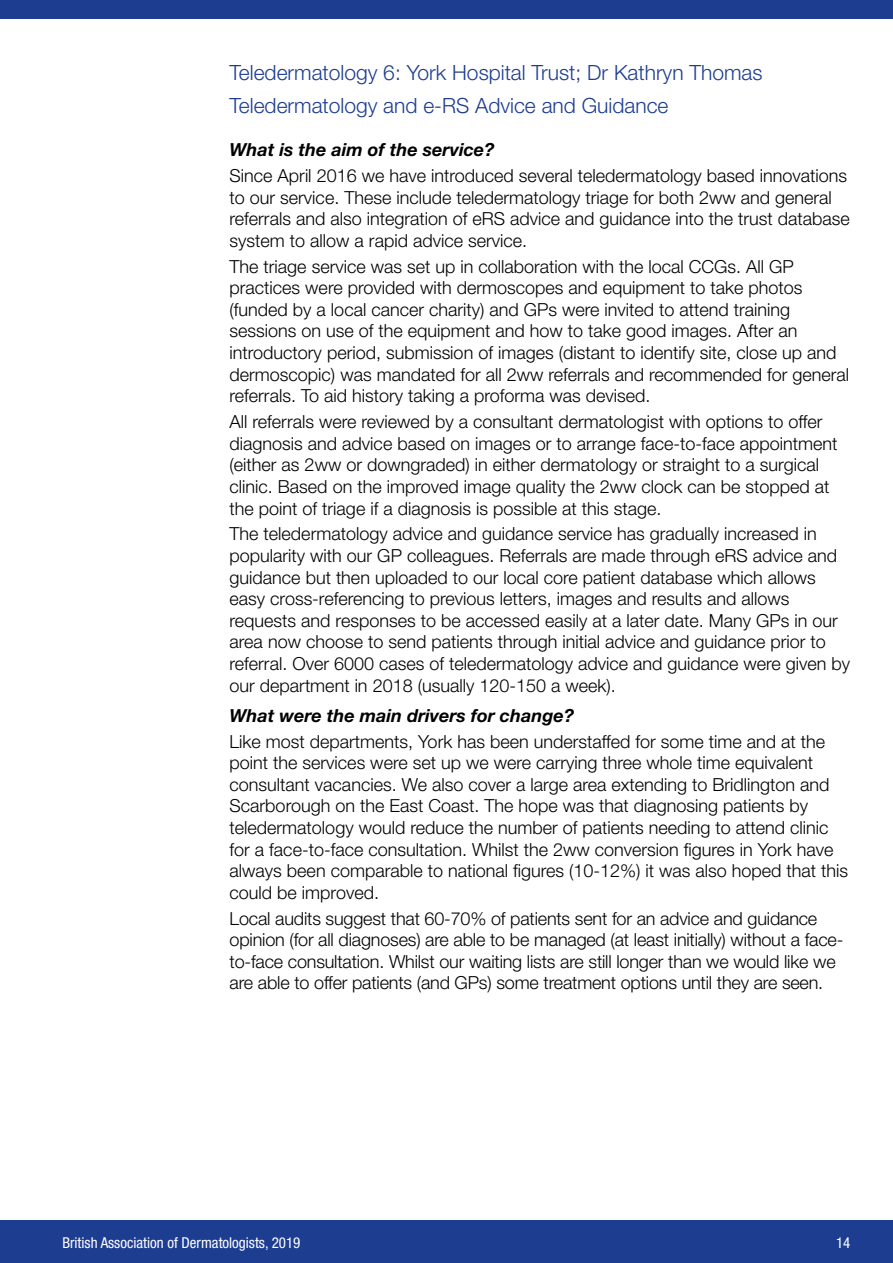
<style>
.page{position:relative;width:893px;height:1263px;background:#fff}
.page>*{position:absolute;margin:0;border:0;box-sizing:border-box;transform-origin:0 0}
.t1{font:300 21px/32.7px "Helvetica Neue";color:#1d3d91}
.t2{font:300 18px/21.6px "Helvetica Neue";color:#000}
.t3{font:italic 700 18px "Helvetica Neue";color:#000}
.t4{font:condensed 15px "Helvetica Neue";color:#fff}
</style>
<div class="page">
<div style="left:0;top:1220px;width:893px;height:43px;background:#1d3d91"></div>
<div style="left:0;top:0;width:893px;height:19px;background:#1d3d91"></div>
<p class="t1" style="left:230px;top:56px;width:534px">Teledermatology 6: York Hospital Trust; Dr Kathryn Thomas<br>Teledermatology and e-RS Advice and Guidance</p>
<p class="t3" style="left:230px;top:139px;width:266px">What is the aim of the service?</p>
<p class="t2" style="left:230px;top:164px;width:622px">Since April 2016 we have introduced several teledermatology based innovations to our service. These include teledermatology triage for both 2ww and general referrals and also integration of eRS advice and guidance into the trust database system to allow a rapid advice service.</p>
<p class="t2" style="left:230px;top:255px;width:621px">The triage service was set up in collaboration with the local CCGs. All GP practices were provided with dermoscopes and equipment to take photos (funded by a local cancer charity) and GPs were invited to attend training sessions on use of the equipment and how to take good images. After an introductory period, submission of images (distant to identify site, close up and dermoscopic) was mandated for all 2ww referrals and recommended for general referrals. To aid history taking a proforma was devised.</p>
<p class="t2" style="left:230px;top:411px;width:609px">All referrals were reviewed by a consultant dermatologist with options to offer diagnosis and advice based on images or to arrange face-to-face appointment (either as 2ww or downgraded) in either dermatology or straight to a surgical clinic. Based on the improved image quality the 2ww clock can be stopped at the point of triage if a diagnosis is possible at this stage.</p>
<p class="t2" style="left:230px;top:523px;width:622px">The teledermatology advice and guidance service has gradually increased in popularity with our GP colleagues. Referrals are made through eRS advice and guidance but then uploaded to our local core patient database which allows easy cross-referencing to previous letters, images and results and allows requests and responses to be accessed easily at a later date. Many GPs in our area now choose to send patients through initial advice and guidance prior to referral. Over 6000 cases of teledermatology advice and guidance were given by our department in 2018 (usually 120-150 a week).</p>
<p class="t3" style="left:230px;top:704px;width:346px">What were the main drivers for change?</p>
<p class="t2" style="left:230px;top:730px;width:620px">Like most departments, York has been understaffed for some time and at the point the services were set up we were carrying three whole time equivalent consultant vacancies. We also cover a large area extending to Bridlington and Scarborough on the East Coast. The hope was that diagnosing patients by teledermatology would reduce the number of patients needing to attend clinic for a face-to-face consultation. Whilst the 2ww conversion figures in York have always been comparable to national figures (10-12%) it was also hoped that this could be improved.</p>
<p class="t2" style="left:230px;top:907px;width:615px">Local audits suggest that 60-70% of patients sent for an advice and guidance opinion (for all diagnoses) are able to be managed (at least initially) without a face&shy;to-face consultation. Whilst our waiting lists are still longer than we would like we are able to offer patients (and GPs) some treatment options until they are seen.</p>
<p class="t4" style="left:62px;top:1234px;width:240px">British Association of Dermatologists, 2019</p>
<p class="t4" style="left:836px;top:1234px;width:16px">14</p>
</div>
